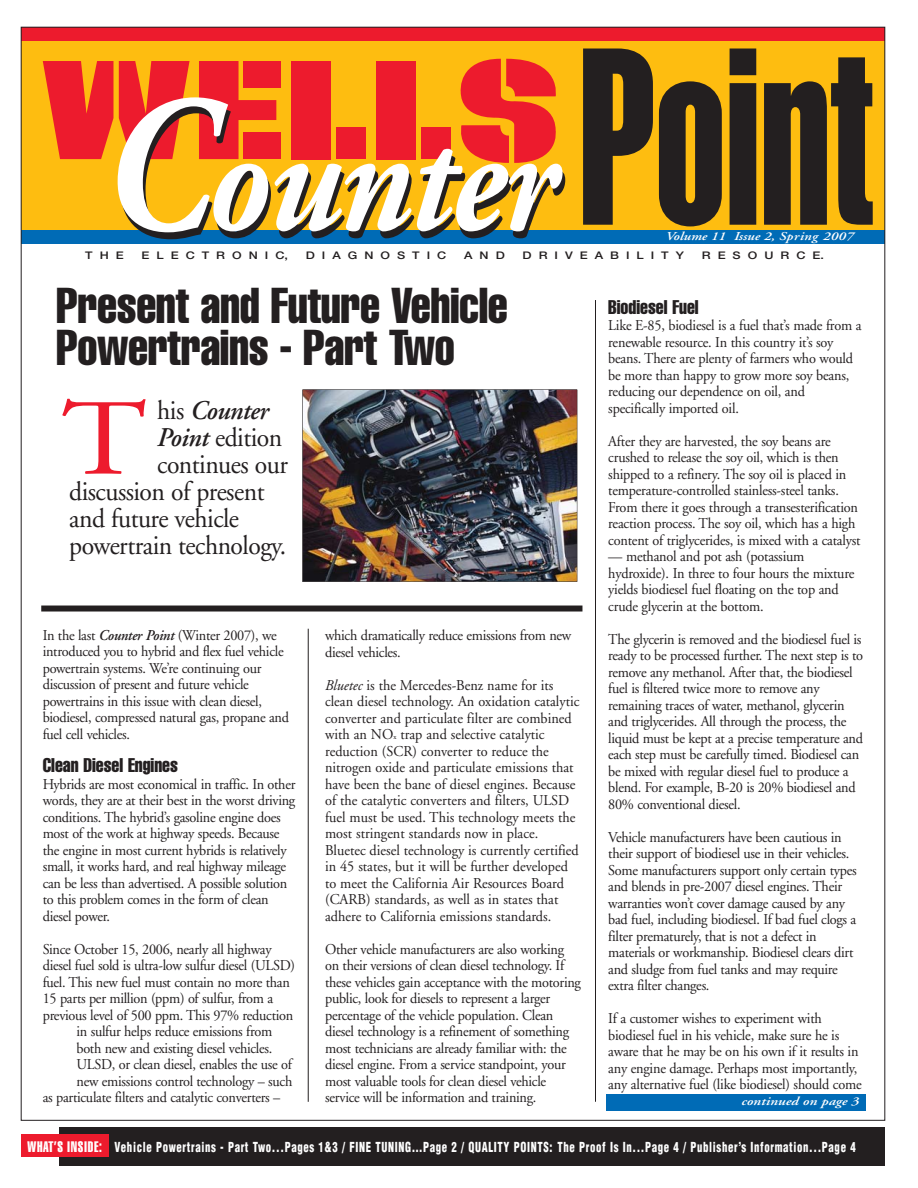
<style>
.page{position:relative;width:918px;height:1188px;background:#fff}
.page>*{position:absolute;margin:0;border:0;box-sizing:border-box;transform-origin:0 0}
.t1{font:italic 700 158.25px "Adobe Garamond";letter-spacing:-.015em;color:#fff;scale:.85 1}
.t2{font:108px "Adobe Garamond";color:#ed1b2d;scale:1.2 1}
.t3{font:extra-condensed 49.5px/42px "Helvetica";letter-spacing:-.01em;color:#231f20;scale:.95 1}
.t4{font:27px "Adobe Garamond";letter-spacing:-.02em;color:#231f20;scale:.95 1}
.t5{font:italic 600 27px "Adobe Garamond";letter-spacing:-.02em;color:#231f20;scale:.95 1}
.t6{font:extra-condensed 19.5px "Helvetica";color:#231f20;scale:.95 1}
.t7{font:15px/16.5px "Adobe Garamond";letter-spacing:-.02em;color:#231f20;scale:.95 1}
.t8{font:15px/16.5px "Adobe Garamond";color:#231f20;scale:.95 1}
.t9{font:900 condensed 13.5px "Helvetica";letter-spacing:.06em;color:#fff;scale:.8 1}
.t10{font:italic 600 12px "Adobe Garamond";color:#fff;scale:1.2 1}
.t11{font:italic 600 12px "Adobe Garamond";color:#fff;scale:1.25 1}
.t12{font:500 10.5px "Helvetica Neue";letter-spacing:.555em;color:#231f20;scale:1.2 1}
.s1{font-size:195px}
.s2{font-family:"Helvetica Extra Compressed";font-weight:400;font-style:normal;font-size:247.5px;color:#231f20}
.s3{font-weight:400;font-style:normal}
.s4{font-weight:600;font-style:italic}
.s5{font-style:italic}
.s6{font-size:7.5px}
.s7{font-family:"Helvetica Extra Compressed";font-weight:400;font-stretch:normal;font-size:15px}
</style>
<div class="page">
<div style="left:21px;top:27px;width:864px;height:216px;background:#febd10"></div>
<div style="left:59px;top:1128px;width:826px;height:38px;background:#231f20"></div>
<div style="left:21px;top:1134px;width:88px;height:23px;background:#ed1b2d"></div>
<img style="left:303px;top:390px;width:274px;height:192px">
<div style="left:302px;top:389px;width:275px;height:193px;border:1px solid #231f20"></div>
<div style="left:607px;top:1094px;width:259px;height:16px;background:#006bb6"></div>
<svg style="left:199px;top:61px;width:77px;height:98px"></svg>
<div style="left:243px;top:61px;width:38px;height:26px;background:#ed1b2d"></div>
<div style="left:243px;top:133px;width:38px;height:26px;background:#ed1b2d"></div>
<div style="left:291px;top:61px;width:40px;height:98px;background:#ed1b2d"></div>
<div style="left:336px;top:127px;width:30px;height:32px;background:#ed1b2d"></div>
<div style="left:376px;top:61px;width:40px;height:98px;background:#ed1b2d"></div>
<div style="left:421px;top:127px;width:30px;height:32px;background:#ed1b2d"></div>
<svg style="left:43px;top:61px;width:70px;height:98px"></svg>
<svg style="left:119px;top:61px;width:71px;height:98px"></svg>
<svg style="left:460px;top:59px;width:96px;height:104px"></svg>
<div style="left:21px;top:27px;width:864px;height:13px;background:#ed1b2d"></div>
<hr style="left:308px;top:629px;width:1px;height:473px;background:#231f20">
<div style="left:21px;top:230px;width:864px;height:13px;background:#006bb6"></div>
<hr style="left:595px;top:300px;width:1px;height:802px;background:#231f20">
<div style="left:41px;top:606px;width:541px;height:6px;background:#231f20"></div>
<h1 class="t1" style="left:95px;top:115px;width:917px"><span class="s1">C</span>ounter <span class="s2">Point</span></h1>
<p class="t12" style="left:85px;top:252px;width:34px">THE</p>
<p class="t12" style="left:142px;top:252px;width:123px">ELECTRONIC,</p>
<p class="t12" style="left:306px;top:252px;width:119px">DIAGNOSTIC</p>
<p class="t12" style="left:464px;top:252px;width:35px">AND</p>
<p class="t12" style="left:523px;top:252px;width:136px">DRIVEABILITY</p>
<p class="t12" style="left:702px;top:252px;width:103px">RESOURCE.</p>
<p class="t10" style="left:666px;top:232px;width:158px">Volume 11 Issue 2, Spring 2007</p>
<h3 class="t3" style="left:56px;top:288px;width:477px">Present and Future Vehicle<br>Powertrains - Part Two</h3>
<h2 class="t2" style="left:61px;top:396px;width:73px">T</h2>
<h3 class="t5" style="left:157px;top:400px;width:119px"><span class="s3">his</span> Counter</h3>
<h3 class="t4" style="left:157px;top:427px;width:133px"><span class="s4">Point</span> edition</h3>
<h3 class="t4" style="left:157px;top:454px;width:139px">continues our</h3>
<h3 class="t4" style="left:69px;top:481px;width:207px">discussion of present</h3>
<h3 class="t4" style="left:69px;top:508px;width:180px">and future vehicle</h3>
<h3 class="t4" style="left:69px;top:535px;width:230px">powertrain technology.</h3>
<p class="t7" style="left:43px;top:628px;width:261px">In the last <span class="s4">Counter Point</span> (Winter 2007), we introduced you to hybrid and flex fuel vehicle powertrain systems. We’re continuing our discussion of present and future vehicle powertrains in this issue with clean diesel, biodiesel, compressed natural gas, propane and fuel cell vehicles.</p>
<h3 class="t6" style="left:43px;top:758px;width:144px">Clean Diesel Engines</h3>
<p class="t7" style="left:43px;top:777px;width:268px">Hybrids are most economical in traffic. In other words, they are at their best in the worst driving conditions. The hybrid’s gasoline engine does most of the work at highway speeds. Because the engine in most current hybrids is relatively small, it works hard, and real highway mileage can be less than advertised. A possible solution to this problem comes in the form of clean diesel power.</p>
<p class="t7" style="left:43px;top:942px;width:242px">Since October 15, 2006, nearly all highway</p>
<p class="t7" style="left:43px;top:958px;width:267px">diesel fuel sold is ultra-low sulfur diesel (ULSD)</p>
<p class="t7" style="left:43px;top:975px;width:262px">fuel. This new fuel must contain no more than</p>
<p class="t7" style="left:43px;top:991px;width:244px">15 parts per million (ppm) of sulfur, from a</p>
<p class="t7" style="left:43px;top:1008px;width:265px">previous level of 500 ppm. This 97% reduction</p>
<p class="t7" style="left:76px;top:1024px;width:208px">in sulfur helps reduce emissions from</p>
<p class="t7" style="left:76px;top:1041px;width:208px">both new and existing diesel vehicles.</p>
<p class="t7" style="left:76px;top:1057px;width:228px">ULSD, or clean diesel, enables the use of</p>
<p class="t7" style="left:76px;top:1074px;width:229px">new emissions control technology – such</p>
<p class="t7" style="left:43px;top:1090px;width:252px">as particulate filters and catalytic converters –</p>
<p class="t7" style="left:325px;top:628px;width:261px">which dramatically reduce emissions from new diesel vehicles.</p>
<p class="t8" style="left:325px;top:678px;width:269px"><span class="s5">Bluetec</span> is the Mercedes-Benz name for its clean diesel technology. An oxidation catalytic converter and particulate filter are combined with an NO<span class="s6">x</span> trap and selective catalytic reduction (SCR) converter to reduce the nitrogen oxide and particulate emissions that have been the bane of diesel engines. Because of the catalytic converters and filters, ULSD fuel must be used. This technology meets the most stringent standards now in place.<br>Bluetec diesel technology is currently certified in 45 states, but it will be further developed to meet the California Air Resources Board (CARB) standards, as well as in states that adhere to California emissions standards.</p>
<p class="t7" style="left:325px;top:942px;width:271px">Other vehicle manufacturers are also working on their versions of clean diesel technology. If these vehicles gain acceptance with the motoring public, look for diesels to represent a larger percentage of the vehicle population. Clean diesel technology is a refinement of something most technicians are already familiar with: the diesel engine. From a service standpoint, your most valuable tools for clean diesel vehicle service will be information and training.</p>
<h3 class="t6" style="left:608px;top:300px;width:97px">Biodiesel Fuel</h3>
<p class="t7" style="left:608px;top:319px;width:268px">Like E-85, biodiesel is a fuel that’s made from a renewable resource. In this country it’s soy beans. There are plenty of farmers who would be more than happy to grow more soy beans, reducing our dependence on oil, and specifically imported oil.</p>
<p class="t7" style="left:608px;top:434px;width:267px">After they are harvested, the soy beans are crushed to release the soy oil, which is then shipped to a refinery. The soy oil is placed in temperature-controlled stainless-steel tanks.<br>From there it goes through a transesterification reaction process. The soy oil, which has a high content of triglycerides, is mixed with a catalyst</p>
<p class="t7" style="left:608px;top:550px;width:261px">— methanol and pot ash (potassium hydroxide). In three to four hours the mixture yields biodiesel fuel floating on the top and crude glycerin at the bottom.</p>
<p class="t7" style="left:608px;top:632px;width:270px">The glycerin is removed and the biodiesel fuel is ready to be processed further. The next step is to remove any methanol. After that, the biodiesel fuel is filtered twice more to remove any remaining traces of water, methanol, glycerin and triglycerides. All through the process, the liquid must be kept at a precise temperature and each step must be carefully timed. Biodiesel can be mixed with regular diesel fuel to produce a blend. For example, B-20 is 20% biodiesel and 80% conventional diesel.</p>
<p class="t7" style="left:608px;top:830px;width:263px">Vehicle manufacturers have been cautious in their support of biodiesel use in their vehicles.<br>Some manufacturers support only certain types and blends in pre-2007 diesel engines. Their warranties won’t cover damage caused by any bad fuel, including biodiesel. If bad fuel clogs a filter prematurely, that is not a defect in materials or workmanship. Biodiesel clears dirt and sludge from fuel tanks and may require extra filter changes.</p>
<p class="t7" style="left:608px;top:1012px;width:268px">If a customer wishes to experiment with biodiesel fuel in his vehicle, make sure he is aware that he may be on his own if it results in any engine damage. Perhaps most importantly, any alternative fuel (like biodiesel) should come</p>
<p class="t11" style="left:741px;top:1096px;width:96px">continued on page 3</p>
<p class="t9" style="left:27px;top:1142px;width:1037px"><span class="s7">WHAT’S INSIDE:</span> Vehicle Powertrains - Part Two...Pages 1&amp;3 / FINE TUNING…Page 2 / QUALITY POINTS: The Proof Is In...Page 4 / Publisher’s Information...Page 4</p>
</div>
